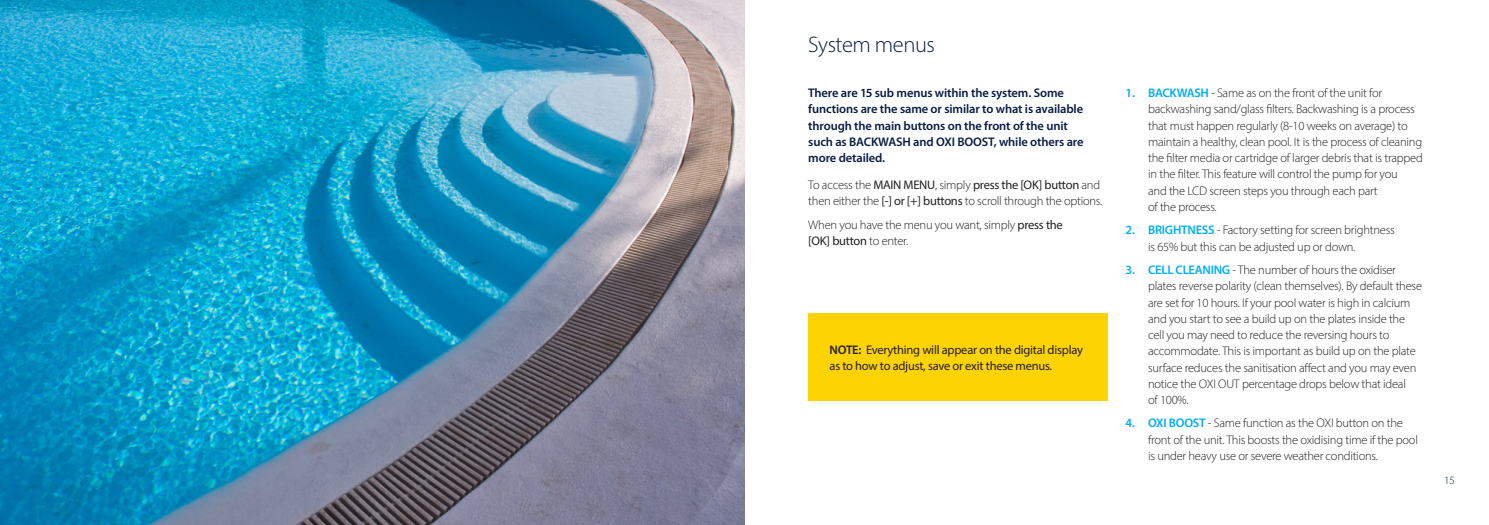
<style>
.page{position:relative;width:1489px;height:525px;background:#fff}
.page>*{position:absolute;margin:0;border:0;box-sizing:border-box;transform-origin:0 0}
.Heading{font:300 22.5px "Myriad Pro";letter-spacing:-.02em;color:#0a1c42}
.Body{font:300 12.5px/16.2px "Myriad Pro";letter-spacing:-.02em;color:#231f20}
.Sub_Titles{font:600 12.5px/16.2px "Myriad Pro";letter-spacing:-.01em;color:#0a1c42}
.Tip{font:12.5px/16.2px "Myriad Pro";letter-spacing:-.02em;color:#231f20}
.t1{font:300 11.25px "Myriad Pro";color:#0a1c42}
.s1{font-weight:400}
.s2{font-weight:600}
.s3{font-weight:600;color:#00aeef}
</style>
<div class="page">
<div style="left:808px;top:313px;width:299px;height:88px;background:#fed304"></div>
<img style="left:0;top:0;width:744px;height:524px">
<p class="Heading" style="left:808px;top:31px;width:128px">System menus</p>
<p class="Sub_Titles" style="left:808px;top:85px;width:277px">There are 15 sub menus within the system. Some functions are the same or similar to what is available through the main buttons on the front of the unit such as BACKWASH and OXI BOOST, while others are more detailed.</p>
<p class="Body" style="left:808px;top:176px;width:295px">To access the <span class="s1">MAIN MENU</span>, simply <span class="s1">press the [OK] button</span> and then either the <span class="s1">[-] or [+] buttons</span> to scroll through the options.</p>
<p class="Body" style="left:808px;top:216px;width:256px">When you have the menu you want, simply <span class="s1">press the [OK] button</span> to enter.</p>
<p class="Tip" style="left:829px;top:341px;width:255px"><span class="s2">NOTE:</span> Everything will appear on the digital display as to how to adjust, save or exit these menus.</p>
<p class="Body" style="left:1148px;top:85px;width:276px;text-indent:-22px"><span class="s3">1. BACKWASH</span> - Same as on the front of the unit for backwashing sand/glass filters. Backwashing is a process that must happen regularly (8-10 weeks on average) to maintain a healthy, clean pool. It is the process of cleaning the filter media or cartridge of larger debris that is trapped in the filter. This feature will control the pump for you<br>and the LCD screen steps you through each part<br>of the process.</p>
<p class="Body" style="left:1148px;top:222px;width:248px;text-indent:-22px"><span class="s3">2. BRIGHTNESS</span> - Factory setting for screen brightness is 65% but this can be adjusted up or down.</p>
<p class="Body" style="left:1148px;top:261px;width:275px;text-indent:-22px"><span class="s3">3. CELL CLEANING</span> - The number of hours the oxidiser plates reverse polarity (clean themselves). By default these are set for 10 hours. If your pool water is high in calcium and you start to see a build up on the plates inside the cell you may need to reduce the reversing hours to accommodate. This is important as build up on the plate surface reduces the sanitisation affect and you may even notice the OXI OUT percentage drops below that ideal<br>of 100%.</p>
<p class="Body" style="left:1148px;top:415px;width:271px;text-indent:-22px"><span class="s3">4. OXI BOOST</span> - Same function as the OXI button on the front of the unit. This boosts the oxidising time if the pool is under heavy use or severe weather conditions.</p>
<p class="t1" style="left:1444px;top:473px;width:12px">15</p>
</div>
